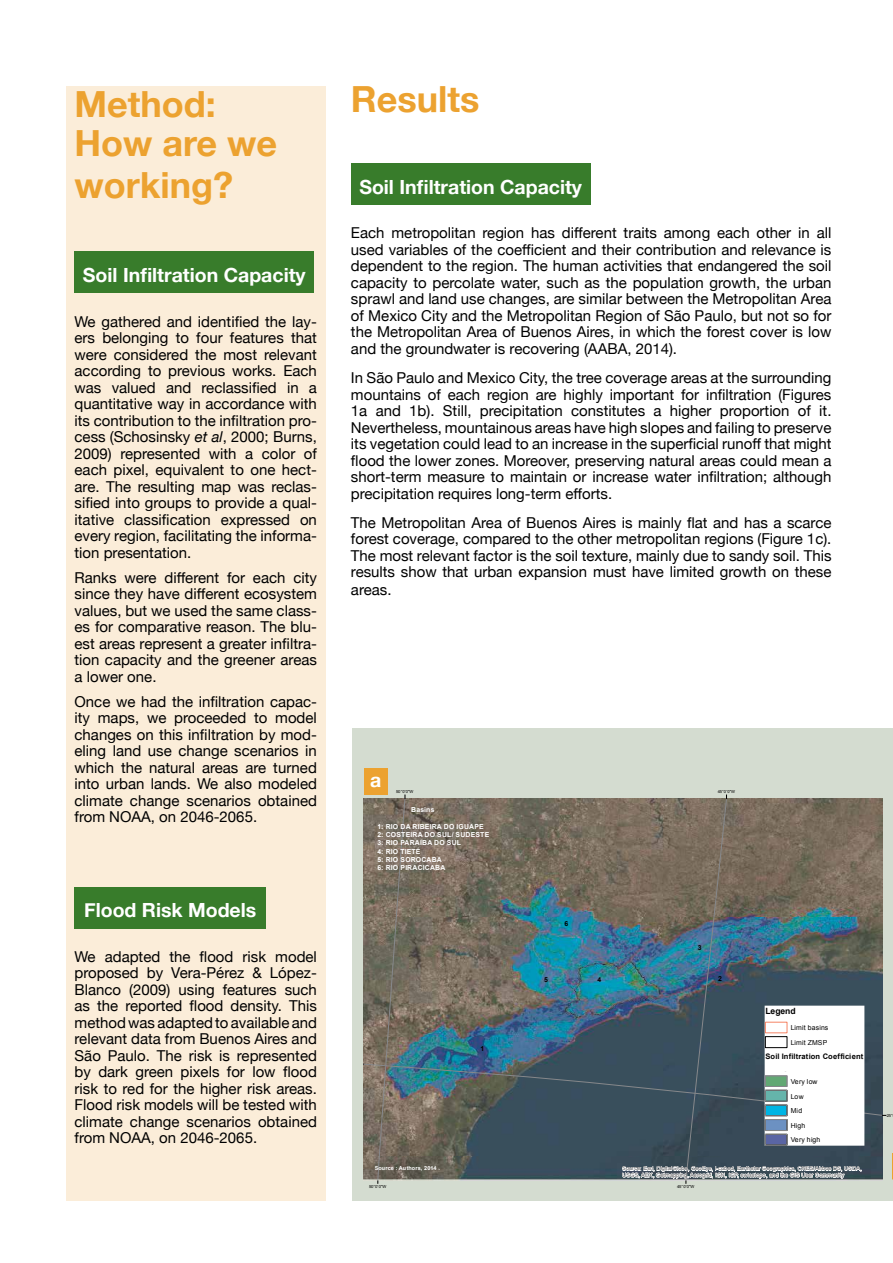
<style>
.page{position:relative;width:893px;height:1263px;background:#fff}
.page>*{position:absolute;margin:0;border:0;box-sizing:border-box;transform-origin:0 0}
.t1{font:700 36px/40.5px "Helvetica Neue";color:#eca230}
.t2{font:700 19.5px "Helvetica Neue";color:#fff}
.t3{font:15px/16.5px "Helvetica Neue";color:#000;text-align:justify}
.t4{font:700 8.55px "Arial";letter-spacing:-.01em;color:#000}
.t5{font:700 7.5px "Arial";letter-spacing:.025em;color:#000}
.t6{font:700 6.9px/8.2px "Arial";letter-spacing:.03em;color:#fff}
.t7{font:6.9px/14.5px "Arial";letter-spacing:.03em;color:#000}
.t8{font:700 6.9px "Arial";color:#000}
.t9{font:5.55px/6.6px "Arial";letter-spacing:.02em;color:#57585a}
.t10{font:700 5.55px "Arial";letter-spacing:.015em;color:#fff}
.t11{font:4.2px "Arial";letter-spacing:-.055em;color:#000}
.s1{font-style:italic}
</style>
<div class="page">
<div style="left:351px;top:163px;width:239px;height:42px;background:#387c2b"></div>
<div style="left:352px;top:729px;width:541px;height:472px;background:#d4dcd0"></div>
<div style="left:66px;top:87px;width:259px;height:1114px;background:#fbedd9"></div>
<div style="left:75px;top:252px;width:239px;height:41px;background:#387c2b"></div>
<div style="left:75px;top:887px;width:191px;height:41px;background:#387c2b"></div>
<img style="left:363px;top:795px;width:523px;height:388px">
<div style="left:765px;top:1006px;width:99px;height:139px;background:#fff"></div>
<div style="left:765px;top:1006px;width:99px;height:140px;border:1px solid #fff"></div>
<div style="left:765px;top:1022px;width:22px;height:11px;border:1px solid #f58465"></div>
<div style="left:765px;top:1036px;width:22px;height:12px;border:1px solid #000"></div>
<div style="left:765px;top:1076px;width:22px;height:10px;background:#62a874"></div>
<div style="left:765px;top:1075px;width:22px;height:12px;border:1px solid #86888b"></div>
<div style="left:765px;top:1090px;width:22px;height:11px;background:#65b4ab"></div>
<div style="left:765px;top:1090px;width:22px;height:11px;border:1px solid #86888b"></div>
<div style="left:765px;top:1105px;width:22px;height:11px;background:#00b5e4"></div>
<div style="left:765px;top:1105px;width:22px;height:11px;border:1px solid #86888b"></div>
<div style="left:765px;top:1119px;width:22px;height:11px;background:#6c91c2"></div>
<div style="left:765px;top:1119px;width:22px;height:12px;border:1px solid #86888b"></div>
<div style="left:765px;top:1134px;width:22px;height:11px;background:#5a65a4"></div>
<div style="left:765px;top:1134px;width:22px;height:11px;border:1px solid #86888b"></div>
<div style="left:765px;top:1064px;width:33px;height:7px;background:#fff"></div>
<div style="left:364px;top:768px;width:24px;height:27px;background:#eca230"></div>
<hr style="left:362px;top:1179px;width:531px;height:1px;background:#d4dcd0">
<h1 class="t1" style="left:75px;top:82px;width:204px">Method:<br>How are we working?</h1>
<h2 class="t2" style="left:83px;top:257px;width:224px">Soil Infiltration Capacity</h2>
<p class="t3" style="left:75px;top:312px;width:244px">We gathered and identified the lay&shy;ers belonging to four features that were considered the most relevant according to previous works. Each was valued and reclassified in a quantitative way in accordance with its contribution to the infiltration pro&shy;cess (Schosinsky <span class="s1">et al</span>, 2000; Burns, 2009) represented with a color of each pixel, equivalent to one hect&shy;are. The resulting map was reclas&shy;sified into groups to provide a qual&shy;itative classification expressed on every region, facilitating the informa&shy;tion presentation.</p>
<p class="t3" style="left:75px;top:568px;width:244px">Ranks were different for each city since they have different ecosystem values, but we used the same class&shy;es for comparative reason. The blu&shy;est areas represent a greater infiltra&shy;tion capacity and the greener areas a lower one.</p>
<p class="t3" style="left:75px;top:692px;width:244px">Once we had the infiltration capac&shy;ity maps, we proceeded to model changes on this infiltration by mod&shy;eling land use change scenarios in which the natural areas are turned into urban lands. We also modeled climate change scenarios obtained from NOAA, on 2046-2065.</p>
<h2 class="t2" style="left:84px;top:892px;width:174px">Flood Risk Models</h2>
<p class="t3" style="left:75px;top:947px;width:244px">We adapted the flood risk model proposed by Vera-Pérez &amp; López-Blanco (2009) using features such as the reported flood density. This method was adapted to available and relevant data from Buenos Aires and São Paulo. The risk is represented by dark green pixels for low flood risk to red for the higher risk areas.<br>Flood risk models will be tested with climate change scenarios obtained from NOAA, on 2046-2065.</p>
<h1 class="t1" style="left:351px;top:77px;width:130px">Results</h1>
<h2 class="t2" style="left:359px;top:169px;width:224px">Soil Infiltration Capacity</h2>
<p class="t3" style="left:351px;top:224px;width:482px">Each metropolitan region has different traits among each other in all used variables of the coefficient and their contribution and relevance is dependent to the region. The human activities that endangered the soil capacity to percolate water, such as the population growth, the urban sprawl and land use changes, are similar between the Metropolitan Area of Mexico City and the Metropolitan Region of São Paulo, but not so for the Metropolitan Area of Buenos Aires, in which the forest cover is low and the groundwater is recovering (AABA, 2014).</p>
<p class="t3" style="left:351px;top:368px;width:482px">In São Paulo and Mexico City, the tree coverage areas at the surrounding mountains of each region are highly important for infiltration (Figures 1a and 1b). Still, precipitation constitutes a higher proportion of it.<br>Nevertheless, mountainous areas have high slopes and failing to preserve its vegetation could lead to an increase in the superficial runoff that might flood the lower zones. Moreover, preserving natural areas could mean a short-term measure to maintain or increase water infiltration; although precipitation requires long-term efforts.</p>
<p class="t3" style="left:351px;top:513px;width:482px">The Metropolitan Area of Buenos Aires is mainly flat and has a scarce forest coverage, compared to the other metropolitan regions (Figure 1c).<br>The most relevant factor is the soil texture, mainly due to sandy soil. This results show that urban expansion must have limited growth on these</p>
<p class="t3" style="left:351px;top:581px;width:42px">areas.</p>
<h2 class="t2" style="left:370px;top:763px;width:13px">a</h2>
<p class="t11" style="left:396px;top:789px;width:19px">50°0'0"W</p>
<p class="t6" style="left:411px;top:806px;width:25px">Basins</p>
<p class="t6" style="left:377px;top:823px;width:113px">1: RIO DA RIBEIRA DO IGUAPE<br>2: COSTEIRA DO SUL/ SUDESTE<br>3: RIO PARAIBA DO SUL<br>4: RIO TIETÉ<br>5: RIO SOROCABA<br>6: RIO PIRACICABA</p>
<p class="t8" style="left:480px;top:1044px;width:5px">1</p>
<p class="t10" style="left:375px;top:1164px;width:67px">Source : Authors, 2014 .</p>
<p class="t11" style="left:369px;top:1184px;width:19px">50°0'0"W</p>
<p class="t11" style="left:718px;top:789px;width:19px">45°0'0"W</p>
<p class="t8" style="left:564px;top:919px;width:5px">6</p>
<p class="t8" style="left:698px;top:942px;width:5px">3</p>
<p class="t8" style="left:544px;top:975px;width:5px">5</p>
<p class="t8" style="left:597px;top:975px;width:5px">4</p>
<p class="t8" style="left:718px;top:974px;width:5px">2</p>
<p class="t4" style="left:765px;top:1005px;width:32px">Legend</p>
<p class="t7" style="left:791px;top:1021px;width:39px">Limit basins<br>Limit ZMSP</p>
<p class="t5" style="left:765px;top:1051px;width:100px">Soil Infiltration Coefficient</p>
<p class="t7" style="left:791px;top:1074px;width:31px">Very low<br>Low<br>Mid<br>High<br>Very high</p>
<p class="t9" style="left:622px;top:1165px;width:241px">Source: Esri, DigitalGlobe, GeoEye, i-cubed, Earthstar Geographics, CNES/Airbus DS, USDA,<br>USGS, AEX, Getmapping, Aerogrid, IGN, IGP, swisstopo, and the GIS User Community</p>
<p class="t11" style="left:677px;top:1184px;width:19px">45°0'0"W</p>
<p class="t11" style="left:887px;top:1113px;width:8px">25°</p>
</div>
